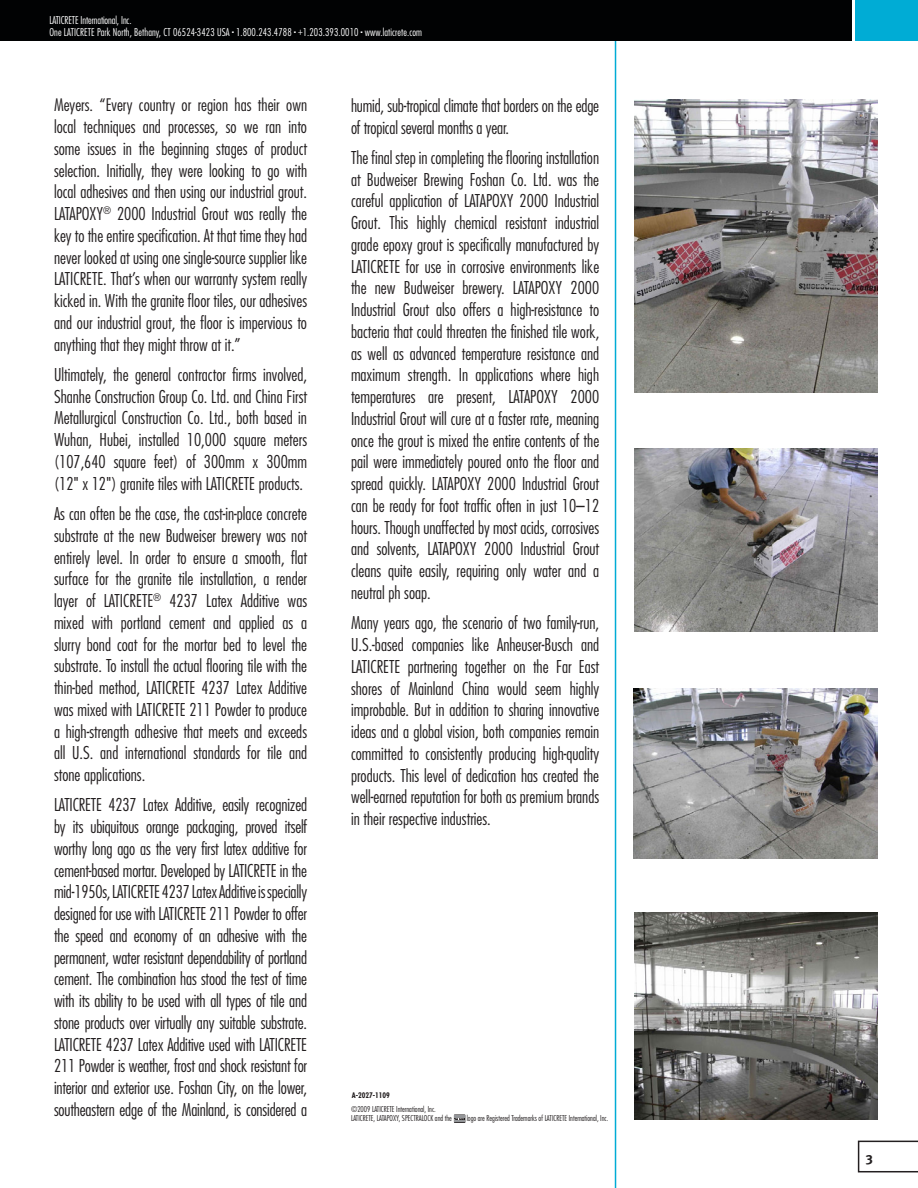
<style>
.page{position:relative;width:918px;height:1188px;background:#fff}
.page>*{position:absolute;margin:0;border:0;box-sizing:border-box;transform-origin:0 0}
.Body{font:300 condensed 17.25px/21.8px "Futura";color:#231f20;text-align:justify}
.Body-2{font:300 condensed 16.8px "Futura";color:#231f20}
.t1{font:700 13.5px "Meta Plus";color:#231f20}
.t2{font:300 condensed 10.5px/12.8px "Futura";letter-spacing:.01em;color:#fff}
.t3{font:300 condensed 7.8px/9.4px "Futura";color:#231f20}
.Pg_2_Subheads{font:700 condensed 7.5px "Futura";color:#231f20}
</style>
<div class="page">
<svg style="left:615px;top:0;width:303px;height:1188px"></svg>
<div style="left:454px;top:1115px;width:11px;height:7px;border:1px solid #231f20"></div>
<svg style="left:455px;top:1115px;width:11px;height:8px"></svg>
<svg style="left:858px;top:1141px;width:60px;height:31px"></svg>
<div style="left:856px;top:0;width:62px;height:40px;background:#00acd5"></div>
<div style="left:0;top:0;width:851px;height:40px;background:#010203"></div>
<img style="left:633px;top:688px;width:244px;height:170px">
<img style="left:634px;top:913px;width:243px;height:207px">
<img style="left:634px;top:448px;width:244px;height:184px">
<img style="left:634px;top:99px;width:243px;height:293px">
<p class="t2" style="left:49px;top:13px;width:374px">LATICRETE International, Inc.<br>One LATICRETE Park North, Bethany, CT 06524-3423 USA ■ 1.800.243.4788 ■ +1.203.393.0010 ■ www.laticrete.com</p>
<p class="Body-2" style="left:54px;top:95px;width:255px">Meyers. “Every country or region has their own</p>
<p class="Body" style="left:54px;top:116px;width:255px">local techniques and processes, so we ran into some issues in the beginning stages of product selection. Initially, they were looking to go with local adhesives and then using our industrial grout.<br>LATAPOXY<sup>®</sup> 2000 Industrial Grout was really the key to the entire specification. At that time they had never looked at using one single-source supplier like LATICRETE. That’s when our warranty system really kicked in. With the granite floor tiles, our adhesives and our industrial grout, the floor is impervious to anything that they might throw at it.”</p>
<p class="Body" style="left:54px;top:364px;width:255px">Ultimately, the general contractor firms involved, Shanhe Construction Group Co. Ltd. and China First Metallurgical Construction Co. Ltd., both based in Wuhan, Hubei, installed 10,000 square meters (107,640 square feet) of 300mm x 300mm (12" x 12") granite tiles with LATICRETE products.</p>
<p class="Body" style="left:54px;top:503px;width:255px">As can often be the case, the cast-in-place concrete substrate at the new Budweiser brewery was not entirely level. In order to ensure a smooth, flat surface for the granite tile installation, a render layer of LATICRETE<sup>®</sup> 4237 Latex Additive was mixed with portland cement and applied as a slurry bond coat for the mortar bed to level the substrate. To install the actual flooring tile with the thin-bed method, LATICRETE 4237 Latex Additive was mixed with LATICRETE 211 Powder to produce a high-strength adhesive that meets and exceeds all U.S. and international standards for tile and stone applications.</p>
<p class="Body" style="left:54px;top:794px;width:255px">LATICRETE 4237 Latex Additive, easily recognized by its ubiquitous orange packaging, proved itself worthy long ago as the very first latex additive for cement-based mortar. Developed by LATICRETE in the mid-1950s, LATICRETE 4237 Latex Additive is specially designed for use with LATICRETE 211 Powder to offer the speed and economy of an adhesive with the permanent, water resistant dependability of portland cement. The combination has stood the test of time with its ability to be used with all types of tile and stone products over virtually any suitable substrate.<br>LATICRETE 4237 Latex Additive used with LATICRETE 211 Powder is weather, frost and shock resistant for interior and exterior use. Foshan City, on the lower, southeastern edge of the Mainland, is considered a</p>
<p class="Body" style="left:351px;top:95px;width:250px">humid, sub-tropical climate that borders on the edge of tropical several months a year.</p>
<p class="Body" style="left:351px;top:147px;width:250px">The final step in completing the flooring installation at Budweiser Brewing Foshan Co. Ltd. was the careful application of LATAPOXY 2000 Industrial Grout. This highly chemical resistant industrial grade epoxy grout is specifically manufactured by LATICRETE for use in corrosive environments like the new Budweiser brewery. LATAPOXY 2000<br>Industrial Grout also offers a high-resistance to bacteria that could threaten the finished tile work, as well as advanced temperature resistance and maximum strength. In applications where high temperatures are present, LATAPOXY 2000<br>Industrial Grout will cure at a faster rate, meaning once the grout is mixed the entire contents of the pail were immediately poured onto the floor and spread quickly. LATAPOXY 2000 Industrial Grout can be ready for foot traffic often in just 10–12 hours. Though unaffected by most acids, corrosives and solvents, LATAPOXY 2000 Industrial Grout cleans quite easily, requiring only water and a neutral ph soap.</p>
<p class="Body" style="left:351px;top:612px;width:250px">Many years ago, the scenario of two family-run, U.S.-based companies like Anheuser-Busch and LATICRETE partnering together on the Far East shores of Mainland China would seem highly improbable. But in addition to sharing innovative ideas and a global vision, both companies remain committed to consistently producing high-quality products. This level of dedication has created the well-earned reputation for both as premium brands in their respective industries.</p>
<p class="Pg_2_Subheads" style="left:352px;top:1091px;width:40px">A-2027-1109</p>
<p class="t3" style="left:351px;top:1104px;width:102px">©2009 LATICRETE International, Inc.<br>LATICRETE, LATAPOXY, SPECTRALOCK and the</p>
<p class="t3" style="left:467px;top:1114px;width:143px">logo are Registered Trademarks of LATICRETE International, Inc.</p>
<p class="t1" style="left:866px;top:1149px;width:8px">3</p>
</div>
